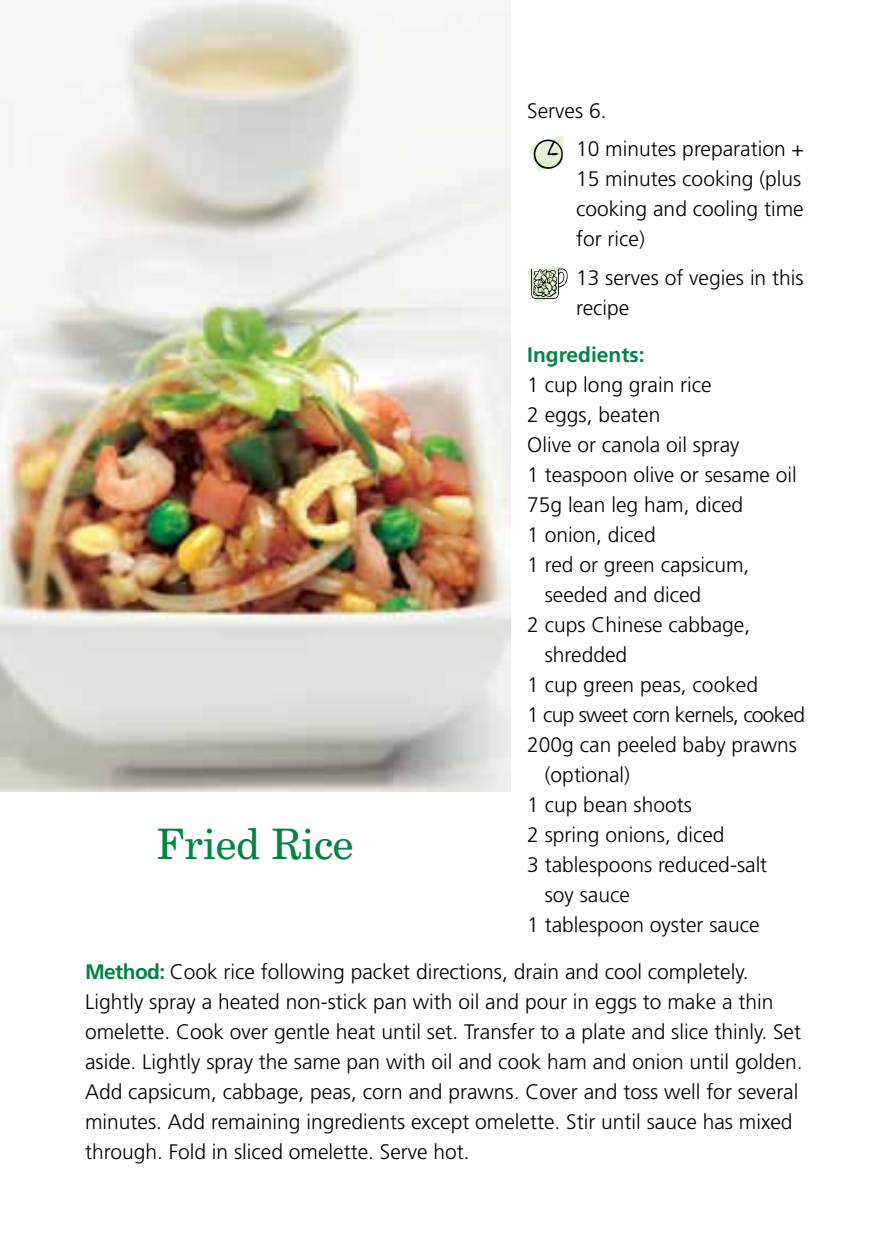
<style>
.page{position:relative;width:893px;height:1259px;background:#fff}
.page>*{position:absolute;margin:0;border:0;box-sizing:border-box;transform-origin:0 0}
.t1{font:42px "Century Schoolbook BT";color:#00853f}
.t2{font:300 21px/30px "Frutiger";color:#000}
.t3{font:300 21px "Frutiger";letter-spacing:-.035em;color:#000}
.t4{font:700 21px "Frutiger";color:#00853f}
.s1{font-weight:700;color:#00853f}
</style>
<div class="page">
<img style="left:0;top:0;width:510px;height:791px">
<svg style="left:530px;top:136px;width:33px;height:35px"></svg>
<svg style="left:527px;top:266px;width:41px;height:37px"></svg>
<p class="t2" style="left:576px;top:92px;width:230px;line-height:38.4px;text-indent:-49px">Serves 6.<br>10 minutes preparation +</p>
<p class="t2" style="left:576px;top:164px;width:229px;text-align:justify">15 minutes cooking (plus cooking and cooling time for rice)</p>
<p class="t2" style="left:576px;top:263px;width:229px">13 serves of vegies in this recipe</p>
<p class="t4" style="left:527px;top:342px;width:119px">Ingredients:</p>
<p class="t2" style="left:527px;top:370px;width:186px">1 cup long grain rice</p>
<p class="t2" style="left:527px;top:400px;width:135px">2 eggs, beaten</p>
<p class="t2" style="left:527px;top:430px;width:214px">Olive or canola oil spray</p>
<p class="t2" style="left:527px;top:460px;width:271px">1 teaspoon olive or sesame oil</p>
<p class="t2" style="left:527px;top:490px;width:217px">75g lean leg ham, diced</p>
<p class="t2" style="left:527px;top:520px;width:130px">1 onion, diced</p>
<p class="t2" style="left:527px;top:550px;width:224px">1 red or green capsicum,</p>
<p class="t2" style="left:545px;top:580px;width:158px">seeded and diced</p>
<p class="t2" style="left:527px;top:610px;width:224px">2 cups Chinese cabbage,</p>
<p class="t2" style="left:545px;top:640px;width:84px">shredded</p>
<p class="t2" style="left:527px;top:670px;width:232px">1 cup green peas, cooked</p>
<p class="t3" style="left:527px;top:703px;width:279px">1 cup sweet corn kernels, cooked</p>
<p class="t2" style="left:527px;top:730px;width:271px">200g can peeled baby prawns</p>
<p class="t2" style="left:545px;top:760px;width:87px">(optional)</p>
<p class="t2" style="left:527px;top:790px;width:166px">1 cup bean shoots</p>
<p class="t2" style="left:527px;top:820px;width:199px">2 spring onions, diced</p>
<p class="t2" style="left:527px;top:850px;width:242px">3 tablespoons reduced-salt</p>
<p class="t2" style="left:545px;top:880px;width:87px">soy sauce</p>
<p class="t2" style="left:527px;top:910px;width:234px">1 tablespoon oyster sauce</p>
<p class="t2" style="left:85px;top:957px;width:719px"><span class="s1">Method:</span> Cook rice following packet directions, drain and cool completely.<br>Lightly spray a heated non-stick pan with oil and pour in eggs to make a thin omelette. Cook over gentle heat until set. Transfer to a plate and slice thinly. Set aside. Lightly spray the same pan with oil and cook ham and onion until golden.<br>Add capsicum, cabbage, peas, corn and prawns. Cover and toss well for several minutes. Add remaining ingredients except omelette. Stir until sauce has mixed through. Fold in sliced omelette. Serve hot.</p>
<h1 class="t1" style="left:157px;top:818px;width:198px">Fried Rice</h1>
</div>
